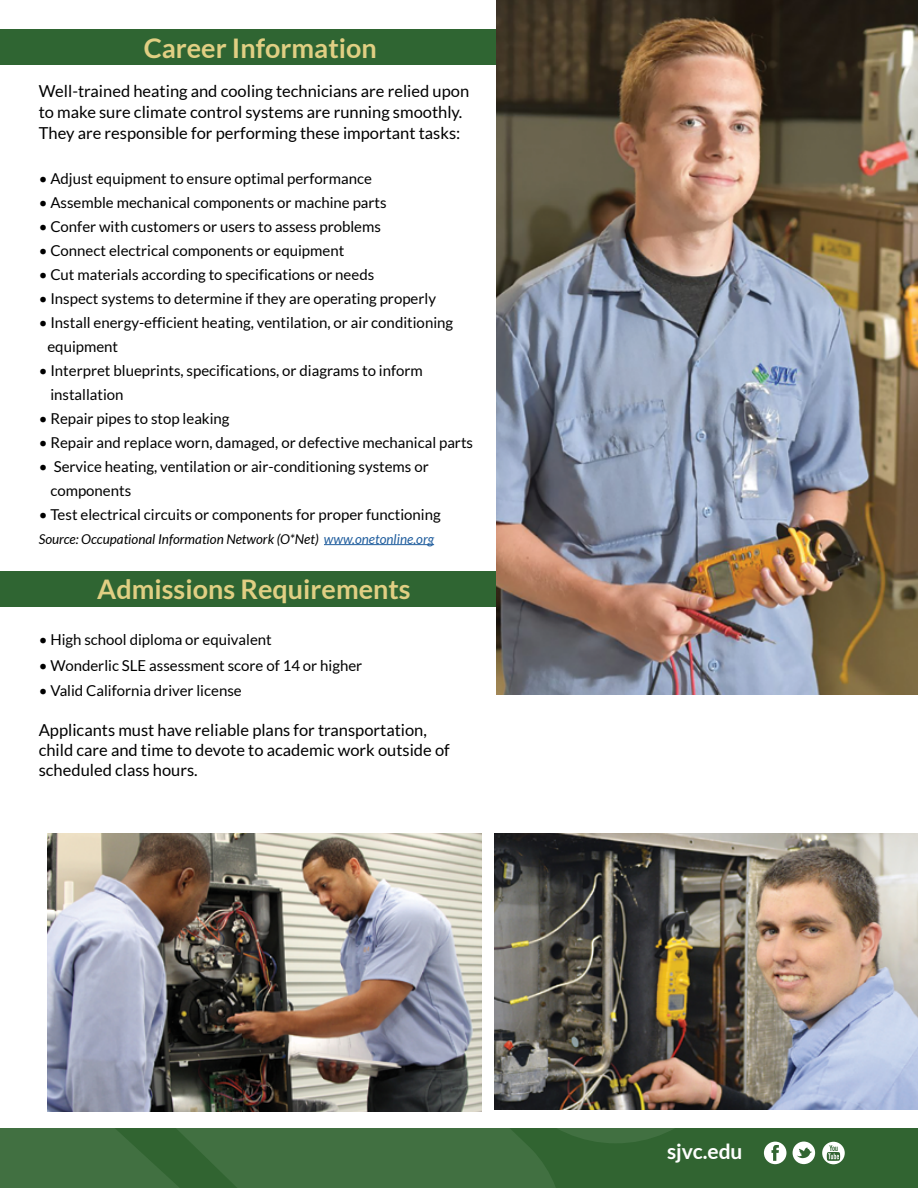
<style>
.page{position:relative;width:918px;height:1188px;background:#fff}
.page>*{position:absolute;margin:0;border:0;box-sizing:border-box;transform-origin:0 0}
.t1{font:700 27px "Lato";color:#e1cf83}
.t2{font:700 21px "Lato";color:#fff}
.t3{font:16.5px "Lato";color:#000}
.t4{font:15px/24px "Lato";color:#000}
.t5{font:italic 13.5px "Lato";color:#000}
.s1{color:#215e9e}
</style>
<div class="page">
<div style="left:0;top:1128px;width:918px;height:60px;background:#316431"></div>
<svg style="left:0;top:1128px;width:674px;height:60px"></svg>
<div style="left:0;top:29px;width:777px;height:36px;background:#2f6532"></div>
<div style="left:0;top:571px;width:496px;height:36px;background:#2f6532"></div>
<hr style="left:324px;top:544px;width:110px;height:1px;background:#215e9e">
<img style="left:496px;top:0;width:422px;height:694px">
<img style="left:495px;top:833px;width:423px;height:276px">
<img style="left:48px;top:833px;width:434px;height:279px">
<svg style="left:793px;top:1142px;width:22px;height:22px"></svg>
<svg style="left:764px;top:1142px;width:22px;height:22px"></svg>
<svg style="left:822px;top:1142px;width:23px;height:22px"></svg>
<p class="t1" style="left:144px;top:32px;width:235px">Career Information</p>
<p class="t3" style="left:39px;top:82px;width:432px">Well-trained heating and cooling technicians are relied upon</p>
<p class="t3" style="left:39px;top:103px;width:425px">to make sure climate control systems are running smoothly.</p>
<p class="t3" style="left:39px;top:124px;width:423px">They are responsible for performing these important tasks:</p>
<p class="t4" style="left:39px;top:166px;width:335px">• Adjust equipment to ensure optimal performance</p>
<p class="t4" style="left:39px;top:190px;width:349px">• Assemble mechanical components or machine parts</p>
<p class="t4" style="left:39px;top:214px;width:344px">• Confer with customers or users to assess problems</p>
<p class="t4" style="left:39px;top:238px;width:307px">• Connect electrical components or equipment</p>
<p class="t4" style="left:39px;top:262px;width:337px">• Cut materials according to specifications or needs</p>
<p class="t4" style="left:39px;top:286px;width:399px">• Inspect systems to determine if they are operating properly</p>
<p class="t4" style="left:47px;top:310px;width:407px;text-indent:-9px">• Install energy-efficient heating, ventilation, or air conditioning equipment</p>
<p class="t4" style="left:50px;top:358px;width:374px;text-indent:-12px">• Interpret blueprints, specifications, or diagrams to inform installation</p>
<p class="t4" style="left:39px;top:406px;width:192px">• Repair pipes to stop leaking</p>
<p class="t4" style="left:39px;top:430px;width:436px">• Repair and replace worn, damaged, or defective mechanical parts</p>
<p class="t4" style="left:50px;top:454px;width:380px;text-indent:-12px">• Service heating, ventilation or air-conditioning systems or components</p>
<p class="t4" style="left:39px;top:502px;width:404px">• Test electrical circuits or components for proper functioning</p>
<p class="t5" style="left:39px;top:531px;width:397px">Source: Occupational Information Network (O*Net) <span class="s1">www.onetonline.org</span></p>
<p class="t1" style="left:97px;top:574px;width:315px">Admissions Requirements</p>
<p class="t4" style="left:39px;top:627px;width:235px">• High school diploma or equivalent</p>
<p class="t4" style="left:39px;top:653px;width:325px">• Wonderlic SLE assessment score of 14 or higher</p>
<p class="t4" style="left:39px;top:679px;width:204px">• Valid California driver license</p>
<p class="t3" style="left:39px;top:721px;width:390px">Applicants must have reliable plans for transportation,</p>
<p class="t3" style="left:39px;top:741px;width:412px">child care and time to devote to academic work outside of</p>
<p class="t3" style="left:39px;top:760px;width:160px">scheduled class hours.</p>
<p class="t2" style="left:667px;top:1140px;width:77px">sjvc.edu</p>
</div>
